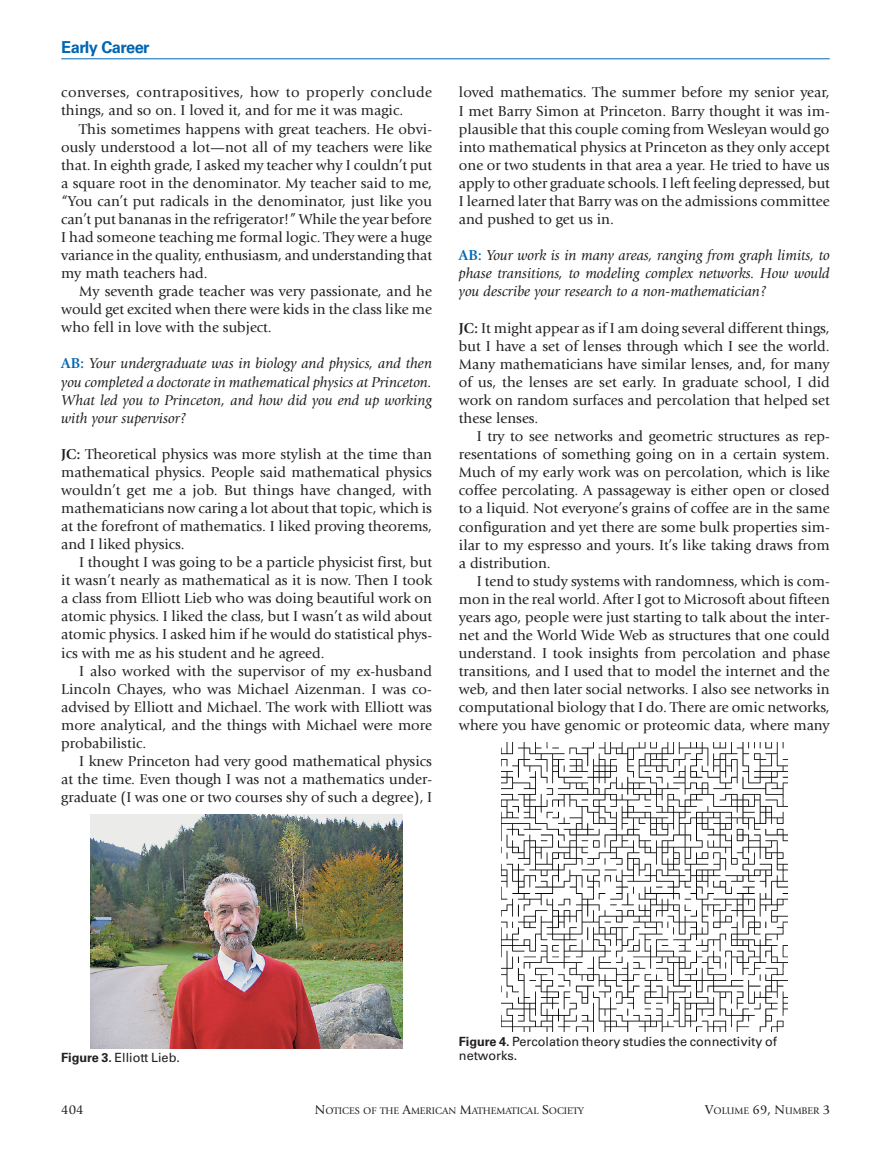
<style>
.page{position:relative;width:891px;height:1161px;background:#fff}
.page>*{position:absolute;margin:0;border:0;box-sizing:border-box;transform-origin:0 0}
.t1{font:700 16.5px "Univers LT Std";letter-spacing:-.03em;color:#0166b3}
.t2{font:15px/18.1px "Giovanni Std";color:#231f20;text-align:justify}
.t3{font:italic 15px/18px "Giovanni Std";color:#231f20;text-align:justify}
.t4{font:15px/18px "Giovanni Std";letter-spacing:.025em;color:#231f20}
.t5{font:13.5px "Giovanni Std";color:#231f20}
.t6{font:12.75px/14.2px "Univers LT Std";letter-spacing:-.005em;color:#231f20}
.t7{font:10.05px "Giovanni Std";color:#231f20}
.s1{font-weight:700;font-style:normal;color:#0166b3}
.s2{font-weight:700}
.s3{font-size:13.5px}
</style>
<div class="page">
<hr style="left:61px;top:58px;width:769px;height:1px;background:#0166b3">
<img style="left:91px;top:815px;width:311px;height:233px">
<img style="left:502px;top:743px;width:285px;height:289px">
<p class="t1" style="left:61px;top:38px;width:90px">Early Career</p>
<p class="t4" style="left:61px;top:84px;width:372px">converses, contrapositives, how to properly conclude things, and so on. I loved it, and for me it was magic.</p>
<p class="t2" style="left:61px;top:120px;width:372px;text-indent:18px">This sometimes happens with great teachers. He obvi&shy;ously understood a lot—not all of my teachers were like that. In eighth grade, I asked my teacher why I couldn’t put a square root in the denominator. My teacher said to me, “You can’t put radicals in the denominator, just like you can’t put bananas in the refrigerator!” While the year before I had someone teaching me formal logic. They were a huge variance in the quality, enthusiasm, and understanding that my math teachers had.</p>
<p class="t2" style="left:61px;top:282px;width:372px;text-indent:18px">My seventh grade teacher was very passionate, and he would get excited when there were kids in the class like me who fell in love with the subject.</p>
<p class="t3" style="left:61px;top:355px;width:372px"><span class="s1">AB:</span> Your undergraduate was in biology and physics, and then you completed a doctorate in mathematical physics at Princeton.<br>What led you to Princeton, and how did you end up working with your supervisor?</p>
<p class="t2" style="left:61px;top:445px;width:372px"><span class="s2">JC:</span> Theoretical physics was more stylish at the time than mathematical physics. People said mathematical physics wouldn’t get me a job. But things have changed, with mathematicians now caring a lot about that topic, which is at the forefront of mathematics. I liked proving theorems, and I liked physics.</p>
<p class="t2" style="left:61px;top:553px;width:372px;text-indent:18px">I thought I was going to be a particle physicist first, but it wasn’t nearly as mathematical as it is now. Then I took a class from Elliott Lieb who was doing beautiful work on atomic physics. I liked the class, but I wasn’t as wild about atomic physics. I asked him if he would do statistical phys&shy;ics with me as his student and he agreed.</p>
<p class="t2" style="left:61px;top:662px;width:372px;text-indent:18px">I also worked with the supervisor of my ex-husband Lincoln Chayes, who was Michael Aizenman. I was co&shy;advised by Elliott and Michael. The work with Elliott was more analytical, and the things with Michael were more probabilistic.</p>
<p class="t2" style="left:61px;top:752px;width:372px;text-indent:18px">I knew Princeton had very good mathematical physics at the time. Even though I was not a mathematics under&shy;graduate (I was one or two courses shy of such a degree), I</p>
<p class="t2" style="left:459px;top:84px;width:373px">loved mathematics. The summer before my senior year, I met Barry Simon at Princeton. Barry thought it was im&shy;plausible that this couple coming from Wesleyan would go into mathematical physics at Princeton as they only accept one or two students in that area a year. He tried to have us apply to other graduate schools. I left feeling depressed, but I learned later that Barry was on the admissions committee and pushed to get us in.</p>
<p class="t3" style="left:459px;top:246px;width:372px"><span class="s1">AB:</span> Your work is in many areas, ranging from graph limits, to phase transitions, to modeling complex networks. How would you describe your research to a non-mathematician?</p>
<p class="t2" style="left:459px;top:319px;width:372px"><span class="s2">JC:</span> It might appear as if I am doing several different things, but I have a set of lenses through which I see the world.<br>Many mathematicians have similar lenses, and, for many of us, the lenses are set early. In graduate school, I did work on random surfaces and percolation that helped set these lenses.</p>
<p class="t2" style="left:459px;top:427px;width:372px;text-indent:18px">I try to see networks and geometric structures as rep&shy;resentations of something going on in a certain system.<br>Much of my early work was on percolation, which is like coffee percolating. A passageway is either open or closed to a liquid. Not everyone’s grains of coffee are in the same configuration and yet there are some bulk properties sim&shy;ilar to my espresso and yours. It’s like taking draws from a distribution.</p>
<p class="t2" style="left:459px;top:572px;width:373px;text-indent:18px">I tend to study systems with randomness, which is com&shy;mon in the real world. After I got to Microsoft about fifteen years ago, people were just starting to talk about the inter&shy;net and the World Wide Web as structures that one could understand. I took insights from percolation and phase transitions, and I used that to model the internet and the web, and then later social networks. I also see networks in computational biology that I do. There are omic networks, where you have genomic or proteomic data, where many</p>
<p class="t6" style="left:61px;top:1051px;width:120px"><span class="s2">Figure 3.</span> Elliott Lieb.</p>
<p class="t6" style="left:459px;top:1034px;width:320px"><span class="s2">Figure 4.</span> Percolation theory studies the connectivity of networks.</p>
<p class="t5" style="left:61px;top:1102px;width:24px">404</p>
<p class="t7" style="left:315px;top:1105px;width:271px"><span class="s3">N</span>OTICES OF THE <span class="s3">A</span>MERICAN <span class="s3">M</span>ATHEMATICAL <span class="s3">S</span>OCIETY</p>
<p class="t7" style="left:705px;top:1105px;width:127px"><span class="s3">V</span>OLUME <span class="s3">69, N</span>UMBER <span class="s3">3</span></p>
</div>
